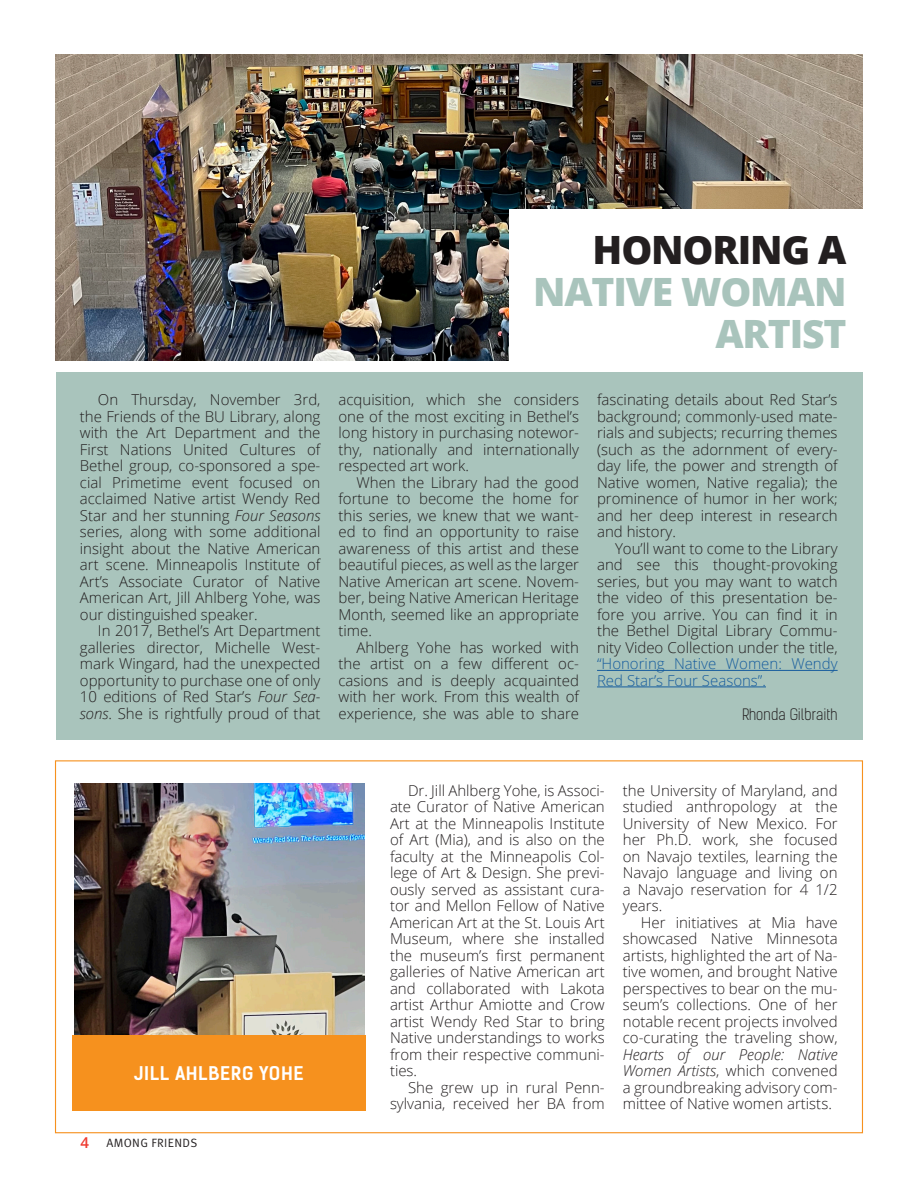
<style>
.page{position:relative;width:918px;height:1188px;background:#fff}
.page>*{position:absolute;margin:0;border:0;box-sizing:border-box;transform-origin:0 0}
.Title_2{font:800 39px/42px "Open Sans";letter-spacing:-.03em;color:#a9c4bc;text-align:right}
.Title_2-2{font:800 39px "Open Sans";letter-spacing:-.03em;color:#231f20}
.Title_2-3{font:700 18px "Kelson Sans";letter-spacing:.03em;color:#fff}
.Paragraph___tab{font:300 15px/16.5px "Open Sans";color:#231f20;text-align:justify}
.Paragraph___tab-2{font:300 15px "Kelson Sans";color:#231f20}
.t1{font:12px "Meta Pro Norm";letter-spacing:.03em;color:#231f20}
.s1{font-style:italic}
.s2{color:#175d9e}
.s3{font-family:"Open Sans";font-weight:600;font-size:15px;color:#ee3b31}
</style>
<div class="page">
<img style="left:56px;top:55px;width:806px;height:306px">
<img style="left:74px;top:784px;width:290px;height:251px">
<div style="left:56px;top:373px;width:806px;height:367px;background:#a9c4bc"></div>
<hr style="left:597px;top:670px;width:241px;height:1px;background:#175d9e">
<hr style="left:597px;top:687px;width:169px;height:1px;background:#175d9e">
<div style="left:509px;top:210px;width:355px;height:154px;background:#fff"></div>
<div style="left:72px;top:1035px;width:294px;height:76px;background:#f6911e"></div>
<p class="Title_2-2" style="left:593px;top:220px;width:255px">HONORING A</p>
<p class="Title_2" style="left:533px;top:269px;width:315px">NATIVE WOMAN<br>ARTIST</p>
<p class="Paragraph___tab" style="left:80px;top:391px;width:242px;text-indent:18px">On Thursday, November 3rd, the Friends of the BU Library, along with the Art Department and the First Nations United Cultures of Bethel group, co-sponsored a spe&shy;cial Primetime event focused on acclaimed Native artist Wendy Red Star and her stunning <span class="s1">Four Seasons </span>series, along with some additional insight about the Native American art scene. Minneapolis Institute of Art’s Associate Curator of Native American Art, Jill Ahlberg Yohe, was our distinguished speaker.</p>
<p class="Paragraph___tab" style="left:80px;top:622px;width:242px;text-indent:18px">In 2017, Bethel’s Art Department galleries director, Michelle West&shy;mark Wingard, had the unexpected opportunity to purchase one of only 10 editions of Red Star’s <span class="s1">Four Sea&shy;sons</span>. She is rightfully proud of that</p>
<p class="Paragraph___tab" style="left:338px;top:391px;width:242px">acquisition, which she considers one of the most exciting in Bethel’s long history in purchasing notewor&shy;thy, nationally and internationally respected art work.</p>
<p class="Paragraph___tab" style="left:338px;top:474px;width:242px;text-indent:18px">When the Library had the good fortune to become the home for this series, we knew that we want&shy;ed to find an opportunity to raise awareness of this artist and these beautiful pieces, as well as the larger Native American art scene. Novem&shy;ber, being Native American Heritage Month, seemed like an appropriate time.</p>
<p class="Paragraph___tab" style="left:338px;top:639px;width:242px;text-indent:18px">Ahlberg Yohe has worked with the artist on a few different oc&shy;casions and is deeply acquainted with her work. From this wealth of experience, she was able to share</p>
<p class="Paragraph___tab" style="left:597px;top:391px;width:242px">fascinating details about Red Star’s background; commonly-used mate&shy;rials and subjects; recurring themes (such as the adornment of every&shy;day life, the power and strength of Native women, Native regalia); the prominence of humor in her work; and her deep interest in research and history.</p>
<p class="Paragraph___tab" style="left:597px;top:540px;width:242px;text-indent:18px">You’ll want to come to the Library and see this thought-provoking series, but you may want to watch the video of this presentation be&shy;fore you arrive. You can find it in the Bethel Digital Library Commu&shy;nity Video Collection under the title, <span class="s2">“Honoring Native Women: Wendy Red Star’s Four Seasons”.</span></p>
<p class="Paragraph___tab-2" style="left:742px;top:706px;width:97px">Rhonda Gilbraith</p>
<p class="Title_2-3" style="left:134px;top:1062px;width:171px">JILL AHLBERG YOHE</p>
<p class="t1" style="left:80px;top:1134px;width:119px"><span class="s3">4</span> AMONG FRIENDS</p>
<p class="Paragraph___tab" style="left:390px;top:782px;width:216px;text-indent:18px">Dr. Jill Ahlberg Yohe, is Associ&shy;ate Curator of Native American Art at the Minneapolis Institute of Art (Mia), and is also on the faculty at the Minneapolis Col&shy;lege of Art &amp; Design. She previ&shy;ously served as assistant cura&shy;tor and Mellon Fellow of Native American Art at the St. Louis Art Museum, where she installed the museum’s first permanent galleries of Native American art and collaborated with Lakota artist Arthur Amiotte and Crow artist Wendy Red Star to bring Native understandings to works from their respective communi&shy;ties.</p>
<p class="Paragraph___tab" style="left:390px;top:1079px;width:216px;text-align:right">She grew up in rural Penn&shy;sylvania, received her BA from</p>
<p class="Paragraph___tab" style="left:623px;top:782px;width:216px">the University of Maryland, and studied anthropology at the University of New Mexico. For her Ph.D. work, she focused on Navajo textiles, learning the Navajo language and living on a Navajo reservation for 4 1/2 years.</p>
<p class="Paragraph___tab" style="left:623px;top:914px;width:216px;text-indent:18px">Her initiatives at Mia have showcased Native Minnesota artists, highlighted the art of Na&shy;tive women, and brought Native perspectives to bear on the mu&shy;seum’s collections. One of her notable recent projects involved co-curating the traveling show, <span class="s1">Hearts of our People: Native Women Artists</span>, which convened a groundbreaking advisory com&shy;mittee of Native women artists.</p>
</div>
